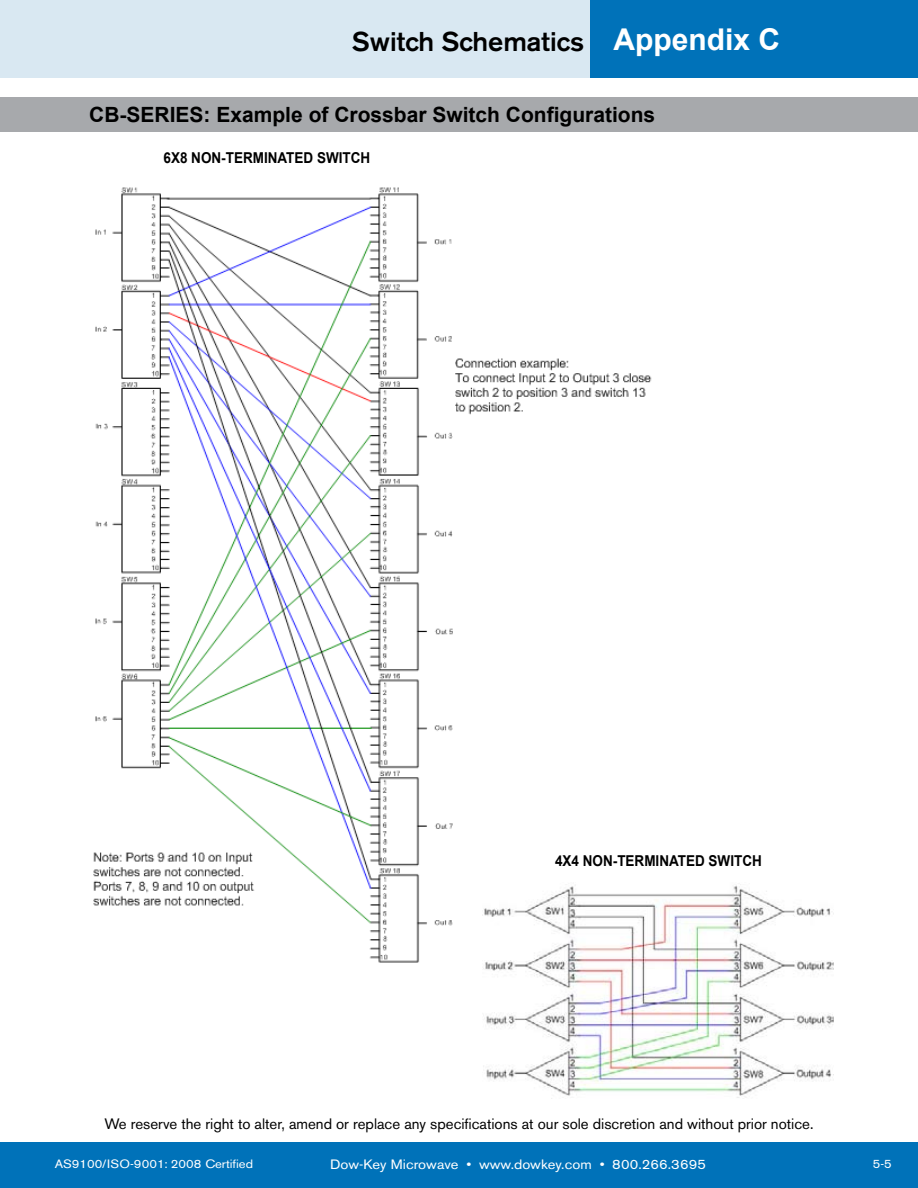
<style>
.page{position:relative;width:918px;height:1188px;background:#fff}
.page>*{position:absolute;margin:0;border:0;box-sizing:border-box;transform-origin:0 0}
.t1{font:700 30px "Arial";color:#fff}
.t2{font:500 27px "Akzidenz Grotesk BE";color:#000}
.t3{font:700 21px "Arial";color:#000}
.t4{font:15px "Akzidenz Grotesk BE";color:#000}
.t5{font:700 15px "Arial";color:#000;scale:.9 1}
.t6{font:13.5px "Akzidenz Grotesk BE";color:#fff;scale:1.09 1}
.t7{font:12px "Akzidenz Grotesk BE";color:#fff;scale:1.09 1}
</style>
<div class="page">
<div style="left:0;top:1142px;width:918px;height:46px;background:#0072b9"></div>
<img style="left:93px;top:187px;width:559px;height:776px">
<div style="left:0;top:0;width:918px;height:78px;background:#d9e8f2"></div>
<div style="left:590px;top:0;width:328px;height:78px;background:#0072b9"></div>
<div style="left:0;top:98px;width:918px;height:34px;background:#a7a9ac"></div>
<img style="left:483px;top:882px;width:351px;height:216px">
<h2 class="t2" style="left:352px;top:25px;width:234px">Switch Schematics</h2>
<h1 class="t1" style="left:614px;top:20px;width:168px">Appendix C</h1>
<h3 class="t3" style="left:89px;top:100px;width:567px">CB-SERIES: Example of Crossbar Switch Configurations</h3>
<p class="t5" style="left:164px;top:148px;width:231px">6X8 NON-TERMINATED SWITCH</p>
<p class="t5" style="left:555px;top:851px;width:231px">4X4 NON-TERMINATED SWITCH</p>
<p class="t4" style="left:105px;top:1115px;width:710px">We reserve the right to alter, amend or replace any specifications at our sole discretion and without prior notice.</p>
<p class="t7" style="left:55px;top:1157px;width:183px">AS9100/ISO-9001: 2008 Certified</p>
<p class="t6" style="left:330px;top:1156px;width:346px">Dow-Key Microwave • www.dowkey.com • 800.266.3695</p>
<p class="t7" style="left:873px;top:1157px;width:19px">5-5</p>
</div>
